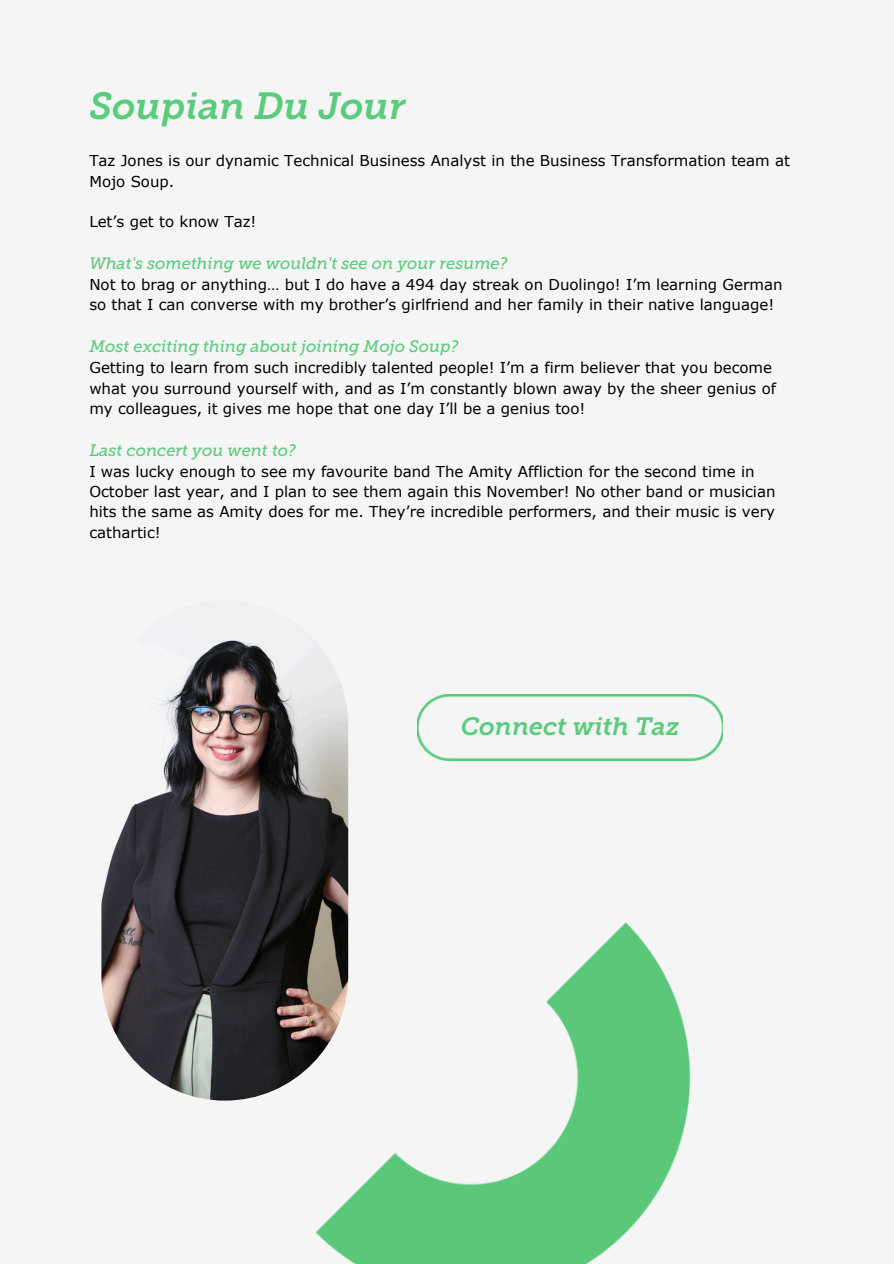
<style>
.page{position:relative;width:894px;height:1264px;background:#fff}
.page>*{position:absolute;margin:0;border:0;box-sizing:border-box;transform-origin:0 0}
.t1{font:italic 37.5px "Museo Slab 700";color:#5acc7c}
.t2{font:italic 25.05px "Museo Slab 700";color:#5acc7c}
.t3{font:italic 16.5px "Museo Slab 500";color:#5acc7c}
.t4{font:15px/20.2px "Verdana";color:#000}
</style>
<div class="page">
<div style="left:0;top:0;width:893px;height:1263px;background:#f5f5f5"></div>
<img style="left:417px;top:694px;width:305px;height:66px">
<img style="left:101px;top:640px;width:247px;height:460px">
<img style="left:243px;top:850px;width:448px;height:413px">
<p class="t1" style="left:89px;top:91px;width:317px">Soupian Du Jour</p>
<p class="t4" style="left:89px;top:150px;width:702px">Taz Jones is our dynamic Technical Business Analyst in the Business Transformation team at<br>Mojo Soup.</p>
<p class="t4" style="left:89px;top:211px;width:169px">Let’s get to know Taz!</p>
<p class="t3" style="left:89px;top:253px;width:419px">What's something we wouldn't see on your resume?</p>
<p class="t4" style="left:89px;top:274px;width:694px">Not to brag or anything… but I do have a 494 day streak on Duolingo! I’m learning German so that I can converse with my brother’s girlfriend and her family in their native language!</p>
<p class="t3" style="left:89px;top:336px;width:370px">Most exciting thing about joining Mojo Soup?</p>
<p class="t4" style="left:89px;top:357px;width:688px">Getting to learn from such incredibly talented people! I’m a firm believer that you become what you surround yourself with, and as I’m constantly blown away by the sheer genius of my colleagues, it gives me hope that one day I’ll be a genius too!</p>
<p class="t3" style="left:89px;top:440px;width:208px">Last concert you went to?</p>
<p class="t4" style="left:89px;top:461px;width:687px">I was lucky enough to see my favourite band The Amity Affliction for the second time in October last year, and I plan to see them again this November! No other band or musician hits the same as Amity does for me. They’re incredible performers, and their music is very cathartic!</p>
<h2 class="t2" style="left:460px;top:716px;width:220px">Connect with Taz</h2>
</div>
